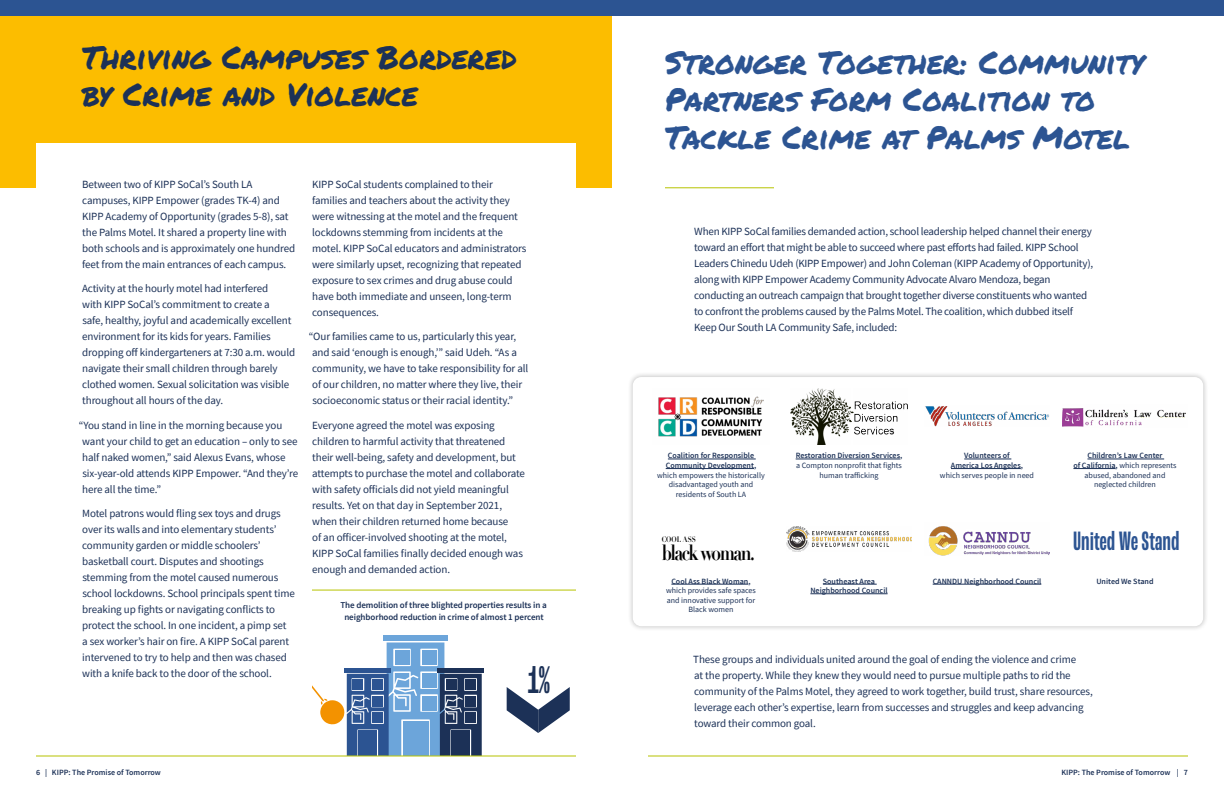
<style>
.page{position:relative;width:1224px;height:792px;background:#fff}
.page>*{position:absolute;margin:0;border:0;box-sizing:border-box;transform-origin:0 0}
.t1{font:500 extra-condensed 40.6px "Roc Grotesk";color:#1c3157}
.t2{font:31.5px/37.8px "Permanent Marker";color:#2c5492}
.t3{font:31.5px/37.8px "Permanent Marker";color:#1c3157}
.t4{font:500 extra-condensed 28px "Roc Grotesk";color:#2c5492}
.t5{font:700 21.6px "Didot";letter-spacing:-.09em;color:#000;scale:.8 1}
.t6{font:11px/16px "Source Sans Pro";letter-spacing:-.01em;color:#1c3157}
.t7{font:600 9px/12px "Source Sans Pro";letter-spacing:-.01em;color:#1c3157;text-align:center}
.t8{font:8px/9.6px "Source Sans Pro";color:#1c3157;text-align:center}
.t9{font:600 8px/9.6px "Source Sans Pro";color:#1c3157;text-align:center}
.t10{font:700 7.8px "Didot";color:#000;scale:.8 1}
.s1{font-weight:600}
</style>
<div class="page">
<div style="left:0;top:16px;width:612px;height:172px;background:#fcbd00"></div>
<div style="left:36px;top:144px;width:540px;height:145px;background:#fff"></div>
<div style="left:627px;top:372px;width:582px;height:260px;background:#000;opacity:.25"></div>
<div style="left:633px;top:377px;width:570px;height:249px;background:#fff;border-radius:9px"></div>
<hr style="left:665px;top:187px;width:109px;height:1px;background:#b7c300">
<div style="left:384px;top:635px;width:64px;height:6px;background:#6ca5da"></div>
<hr style="left:648px;top:756px;width:540px;height:1px;background:#b7c300">
<hr style="left:668px;top:459px;width:88px;height:1px;background:#1c3157">
<hr style="left:666px;top:468px;width:88px;height:1px;background:#1c3157">
<hr style="left:671px;top:584px;width:77px;height:1px;background:#1c3157">
<hr style="left:796px;top:459px;width:104px;height:1px;background:#1c3157">
<hr style="left:964px;top:459px;width:47px;height:1px;background:#1c3157">
<hr style="left:951px;top:468px;width:70px;height:1px;background:#1c3157">
<hr style="left:823px;top:584px;width:54px;height:1px;background:#1c3157">
<hr style="left:810px;top:594px;width:78px;height:1px;background:#1c3157">
<hr style="left:1087px;top:459px;width:77px;height:1px;background:#1c3157">
<hr style="left:1073px;top:468px;width:43px;height:1px;background:#1c3157">
<hr style="left:933px;top:584px;width:108px;height:1px;background:#1c3157">
<img style="left:658px;top:396px;width:106px;height:41px">
<img style="left:790px;top:388px;width:118px;height:56px">
<img style="left:925px;top:406px;width:124px;height:21px">
<img style="left:786px;top:527px;width:126px;height:25px">
<img style="left:1062px;top:408px;width:124px;height:19px">
<img style="left:928px;top:526px;width:122px;height:30px">
<div style="left:438px;top:668px;width:46px;height:5px;background:#1c3157"></div>
<svg style="left:312px;top:643px;width:170px;height:113px"></svg>
<div style="left:465px;top:679px;width:11px;height:11px;background:#1c3157"></div>
<div style="left:446px;top:679px;width:10px;height:11px;background:#1c3157"></div>
<svg style="left:507px;top:687px;width:63px;height:46px"></svg>
<hr style="left:36px;top:756px;width:540px;height:1px;background:#b7c300">
<hr style="left:312px;top:590px;width:264px;height:1px;background:#b7c300">
<div style="left:0;top:0;width:1224px;height:16px;background:#2c5492"></div>
<h2 class="t3" style="left:82px;top:37px;width:436px">Thriving Campuses Bordered by Crime and Violence</h2>
<p class="t6" style="left:82px;top:176px;width:215px">Between two of KIPP SoCal’s South LA campuses, KIPP Empower (grades TK-4) and KIPP Academy of Opportunity (grades 5-8), sat the Palms Motel. It shared a property line with both schools and is approximately one hundred feet from the main entrances of each campus.</p>
<p class="t6" style="left:82px;top:280px;width:215px">Activity at the hourly motel had interfered<br>with KIPP SoCal’s commitment to create a<br>safe, healthy, joyful and academically excellent environment for its kids for years. Families dropping off kindergarteners at 7:30 a.m. would navigate their small children through barely clothed women. Sexual solicitation was visible throughout all hours of the day.</p>
<p class="t6" style="left:82px;top:417px;width:218px;text-indent:-3px">“You stand in line in the morning because you want your child to get an education – only to see half naked women,” said Alexus Evans, whose six-year-old attends KIPP Empower. “And they’re here all the time.”</p>
<p class="t6" style="left:82px;top:505px;width:214px">Motel patrons would fling sex toys and drugs over its walls and into elementary students’ community garden or middle schoolers’ basketball court. Disputes and shootings stemming from the motel caused numerous school lockdowns. School principals spent time breaking up fights or navigating conflicts to protect the school. In one incident, a pimp set<br>a sex worker’s hair on fire. A KIPP SoCal parent intervened to try to help and then was chased with a knife back to the door of the school.</p>
<p class="t6" style="left:312px;top:176px;width:216px">KIPP SoCal students complained to their families and teachers about the activity they were witnessing at the motel and the frequent lockdowns stemming from incidents at the motel. KIPP SoCal educators and administrators were similarly upset, recognizing that repeated exposure to sex crimes and drug abuse could have both immediate and unseen, long-term consequences.</p>
<p class="t6" style="left:312px;top:329px;width:218px;text-indent:-3px">“Our families came to us, particularly this year, and said ‘enough is enough,’” said Udeh. “As a community, we have to take responsibility for all of our children, no matter where they live, their socioeconomic status or their racial identity.”</p>
<p class="t6" style="left:312px;top:417px;width:214px">Everyone agreed the motel was exposing children to harmful activity that threatened their well-being, safety and development, but attempts to purchase the motel and collaborate with safety officials did not yield meaningful results. Yet on that day in September 2021, when their children returned home because<br>of an officer-involved shooting at the motel, KIPP SoCal families finally decided enough was enough and demanded action.</p>
<p class="t7" style="left:341px;top:599px;width:208px">The demolition of three blighted properties results in a neighborhood reduction in crime of almost 1 percent</p>
<h1 class="t1" style="left:528px;top:657px;width:24px">1%</h1>
<p class="t9" style="left:36px;top:767px;width:126px">6 | KIPP: The Promise of Tomorrow</p>
<h2 class="t2" style="left:665px;top:42px;width:480px">Stronger Together: Community<br>Partners Form Coalition to<br>Tackle Crime at Palms Motel</h2>
<p class="t6" style="left:694px;top:223px;width:400px">When KIPP SoCal families demanded action, school leadership helped channel their energy toward an effort that might be able to succeed where past efforts had failed. KIPP School Leaders Chinedu Udeh (KIPP Empower) and John Coleman (KIPP Academy of Opportunity), along with KIPP Empower Academy Community Advocate Alvaro Mendoza, began conducting an outreach campaign that brought together diverse constituents who wanted to confront the problems caused by the Palms Motel. The coalition, which dubbed itself Keep Our South LA Community Safe, included:</p>
<p class="t9" style="left:666px;top:451px;width:92px;text-align:left">Coalition for Responsible<br>Community Development,</p>
<p class="t8" style="left:657px;top:470px;width:109px">which empowers the historically disadvantaged youth and residents of South LA</p>
<p class="t9" style="left:796px;top:451px;width:108px">Restoration Diversion Services,</p>
<p class="t8" style="left:796px;top:460px;width:107px">a Compton nonprofit that fights human trafficking</p>
<p class="t9" style="left:951px;top:451px;width:74px">Volunteers of<br>America Los Angeles,</p>
<p class="t8" style="left:940px;top:470px;width:96px">which serves people in need</p>
<p class="t8" style="left:1073px;top:451px;width:105px"><span class="s1">Children’s Law Center<br>of California,</span> which represents abused, abandoned and neglected children</p>
<p class="t10" style="left:662px;top:534px;width:44px">COOL ASS</p>
<h3 class="t5" style="left:662px;top:539px;width:118px">black woman.</h3>
<h3 class="t4" style="left:1073px;top:525px;width:108px">United We Stand</h3>
<p class="t9" style="left:671px;top:576px;width:81px">Cool Ass Black Woman,</p>
<p class="t8" style="left:666px;top:586px;width:91px">which provides safe spaces and innovative support for<br>Black women</p>
<p class="t9" style="left:810px;top:576px;width:79px">Southeast Area<br>Neighborhood Council</p>
<p class="t9" style="left:933px;top:576px;width:110px">CANNDU Neighborhood Council</p>
<p class="t9" style="left:1096px;top:576px;width:59px">United We Stand</p>
<p class="t6" style="left:693px;top:652px;width:401px">These groups and individuals united around the goal of ending the violence and crime<br>at the property. While they knew they would need to pursue multiple paths to rid the community of the Palms Motel, they agreed to work together, build trust, share resources, leverage each other’s expertise, learn from successes and struggles and keep advancing toward their common goal.</p>
<p class="t9" style="left:1061px;top:767px;width:128px">KIPP: The Promise of Tomorrow | 7</p>
</div>
